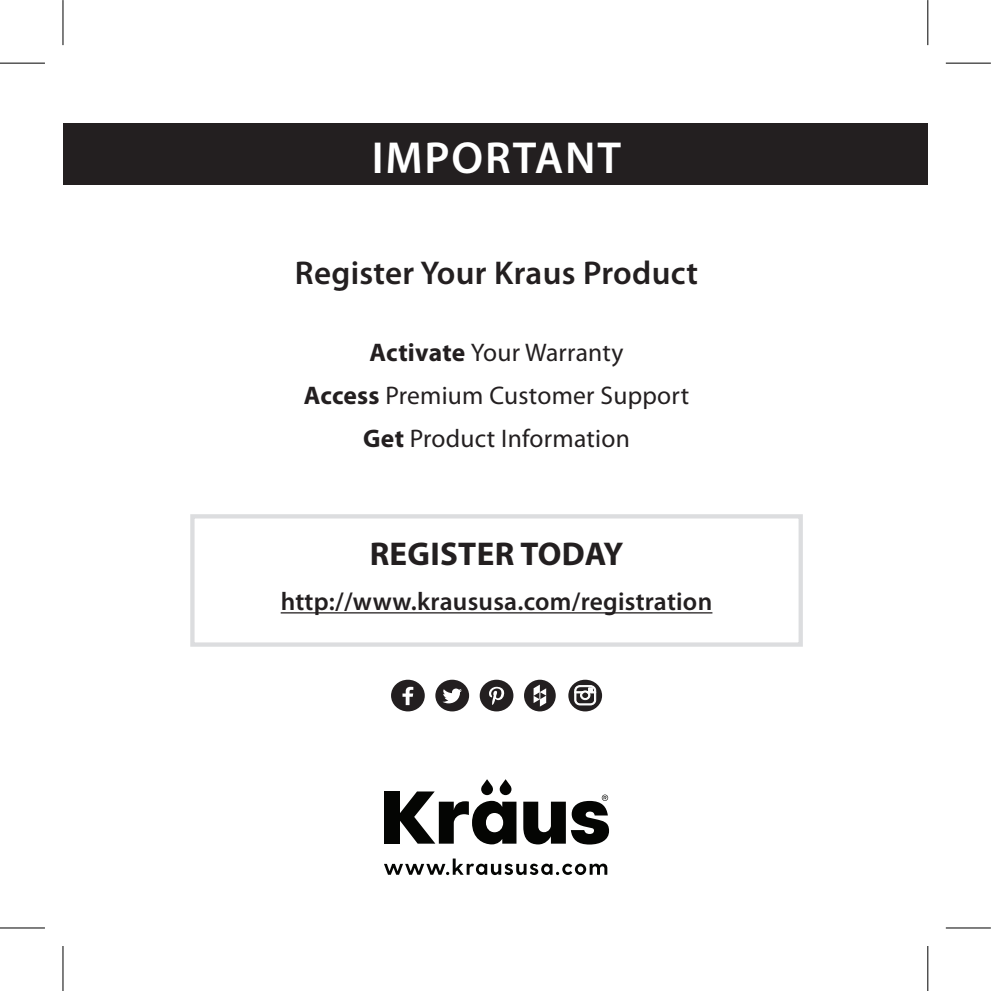
<style>
.page{position:relative;width:991px;height:991px;background:#fff}
.page>*{position:absolute;margin:0;border:0;box-sizing:border-box;transform-origin:0 0}
.t1{font:600 45px "Myriad Pro";letter-spacing:.04em;color:#fff}
.t2{font:600 33px "Myriad Pro";letter-spacing:.01em;color:#231f20}
.t3{font:700 33px "Myriad Pro";letter-spacing:.01em;color:#231f20}
.t4{font:25.5px/43.2px "Myriad Pro";letter-spacing:.01em;color:#231f20;text-align:center}
.t5{font:600 25.5px "Myriad Pro";letter-spacing:.01em;color:#231f20}
.s1{font-weight:700}
</style>
<div class="page">
<svg style="left:0;top:62px;width:45px;height:1px"></svg>
<svg style="left:945px;top:62px;width:45px;height:1px"></svg>
<svg style="left:0;top:928px;width:45px;height:1px"></svg>
<svg style="left:945px;top:928px;width:45px;height:1px"></svg>
<svg style="left:63px;top:0;width:1px;height:45px"></svg>
<svg style="left:63px;top:946px;width:1px;height:44px"></svg>
<svg style="left:927px;top:0;width:2px;height:45px"></svg>
<svg style="left:927px;top:946px;width:2px;height:44px"></svg>
<hr style="left:0;top:63px;width:45px;height:1px;background:#000">
<hr style="left:945px;top:63px;width:45px;height:1px;background:#000">
<hr style="left:0;top:927px;width:45px;height:1px;background:#000">
<hr style="left:945px;top:927px;width:45px;height:1px;background:#000">
<hr style="left:62px;top:0;width:1px;height:45px;background:#000">
<hr style="left:62px;top:945px;width:1px;height:45px;background:#000">
<hr style="left:926px;top:0;width:1px;height:45px;background:#000">
<hr style="left:926px;top:945px;width:1px;height:45px;background:#000">
<div style="left:63px;top:123px;width:864px;height:61px;background:#231f20"></div>
<hr style="left:280px;top:612px;width:432px;height:1px;background:#231f20">
<div style="left:391px;top:679px;width:33px;height:32px;background:#231f20;border-radius:50%"></div>
<svg style="left:402px;top:686px;width:11px;height:18px"></svg>
<div style="left:479px;top:679px;width:34px;height:32px;background:#231f20;border-radius:50%"></div>
<svg style="left:489px;top:686px;width:15px;height:18px"></svg>
<div style="left:435px;top:679px;width:34px;height:32px;background:#231f20;border-radius:50%"></div>
<svg style="left:442px;top:688px;width:20px;height:15px"></svg>
<svg style="left:568px;top:679px;width:34px;height:32px"></svg>
<svg style="left:574px;top:685px;width:21px;height:20px"></svg>
<div style="left:524px;top:679px;width:31px;height:32px;background:#231f20;border-radius:50%"></div>
<svg style="left:533px;top:684px;width:13px;height:22px"></svg>
<div style="left:190px;top:514px;width:612px;height:132px;border:4px solid #dcdddf"></div>
<div style="left:384px;top:791px;width:15px;height:52px;background:#040503"></div>
<svg style="left:523px;top:794px;width:85px;height:50px"></svg>
<svg style="left:397px;top:779px;width:119px;height:65px"></svg>
<svg style="left:384px;top:858px;width:223px;height:16px"></svg>
<h1 class="t1" style="left:372px;top:129px;width:251px">IMPORTANT</h1>
<p class="t2" style="left:295px;top:252px;width:404px">Register Your Kraus Product</p>
<p class="t4" style="left:304px;top:330px;width:386px"><span class="s1">Activate</span> Your Warranty<br><span class="s1">Access</span> Premium Customer Support<br><span class="s1">Get</span> Product Information</p>
<p class="t3" style="left:369px;top:532px;width:255px">REGISTER TODAY</p>
<p class="t5" style="left:280px;top:585px;width:433px">http://www.kraususa.com/registration</p>
</div>
